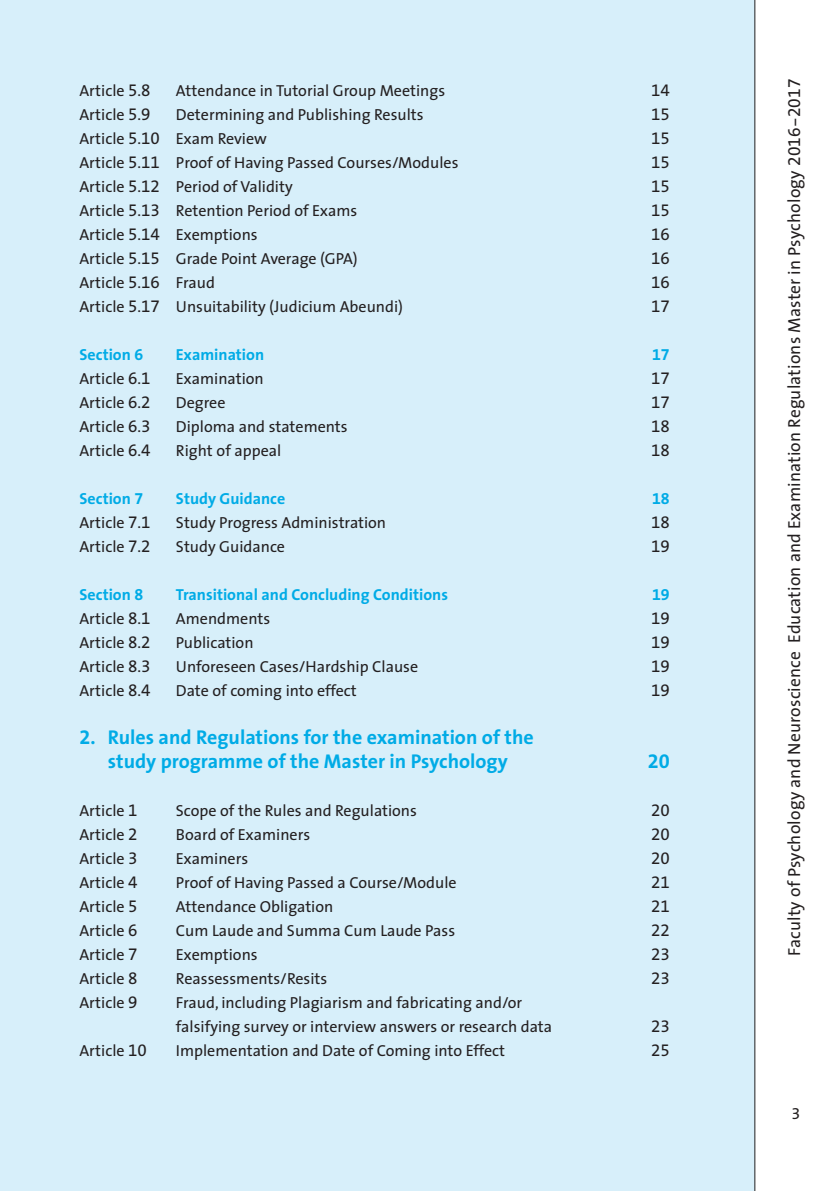
<style>
.page{position:relative;width:840px;height:1191px;background:#fff}
.page>*{position:absolute;margin:0;border:0;box-sizing:border-box;transform-origin:0 0}
.t1{font:700 20px/24px "The Sans";color:#00abe6;text-align:center}
.t2{font:20px "The Sans Bold Expert";color:#00abe6}
.t3{font:17.4px "The Sans";letter-spacing:.01em;color:#231f20}
.t4{font:17px "The Sans Expert";color:#231f20}
.t5{font:16px/24px "The Sans";color:#231f20}
.t6{font:700 16px "The Sans";color:#00abe6}
.t7{font:16px "The Sans Bold Expert";color:#00abe6}
.t8{font:16px "The Sans Expert";color:#231f20}
.s1{font-family:"The Sans Expert";font-size:17px}
.s2{font-family:"The Sans Bold Expert";font-weight:400}
.s3{font-family:"The Sans Expert"}
</style>
<div class="page">
<div style="left:0;top:0;width:754px;height:1191px;background:#d7effa"></div>
<hr style="left:754px;top:0;width:1px;height:1191px;background:#231f20">
<p class="t5" style="left:79px;top:78px;width:72px">Article <span class="s1">5</span>.<span class="s1">8</span></p>
<p class="t5" style="left:176px;top:78px;width:270px">Attendance in Tutorial Group Meetings</p>
<p class="t4" style="left:650px;top:76px;width:20px">14</p>
<p class="t5" style="left:79px;top:102px;width:72px">Article <span class="s1">5</span>.<span class="s1">9</span></p>
<p class="t5" style="left:176px;top:102px;width:249px">Determining and Publishing Results</p>
<p class="t4" style="left:650px;top:100px;width:20px">15</p>
<p class="t5" style="left:79px;top:126px;width:189px">Article <span class="s1">5</span>.<span class="s1">10</span> Exam Review</p>
<p class="t4" style="left:650px;top:124px;width:20px">15</p>
<p class="t5" style="left:79px;top:150px;width:380px">Article <span class="s1">5</span>.<span class="s1">11</span> Proof of Having Passed Courses/Modules</p>
<p class="t4" style="left:650px;top:148px;width:20px">15</p>
<p class="t5" style="left:79px;top:174px;width:215px">Article <span class="s1">5</span>.<span class="s1">12</span> Period of Validity</p>
<p class="t4" style="left:650px;top:172px;width:20px">15</p>
<p class="t5" style="left:79px;top:198px;width:279px">Article <span class="s1">5</span>.<span class="s1">13</span> Retention Period of Exams</p>
<p class="t4" style="left:650px;top:196px;width:20px">15</p>
<p class="t5" style="left:79px;top:222px;width:180px">Article <span class="s1">5</span>.<span class="s1">14</span> Exemptions</p>
<p class="t4" style="left:650px;top:220px;width:20px">16</p>
<p class="t5" style="left:79px;top:246px;width:279px">Article <span class="s1">5</span>.<span class="s1">15</span> Grade Point Average (GPA)</p>
<p class="t4" style="left:650px;top:244px;width:20px">16</p>
<p class="t5" style="left:79px;top:270px;width:137px">Article <span class="s1">5</span>.<span class="s1">16</span> Fraud</p>
<p class="t4" style="left:650px;top:268px;width:20px">16</p>
<p class="t5" style="left:79px;top:294px;width:325px">Article <span class="s1">5</span>.<span class="s1">17</span> Unsuitability (Judicium Abeundi)</p>
<p class="t4" style="left:650px;top:292px;width:20px">17</p>
<p class="t6" style="left:79px;top:341px;width:65px">Section <span class="s2">6</span></p>
<p class="t6" style="left:176px;top:341px;width:90px">Examination</p>
<p class="t7" style="left:651px;top:341px;width:19px">17</p>
<p class="t5" style="left:79px;top:366px;width:72px">Article <span class="s1">6</span>.<span class="s1">1</span></p>
<p class="t5" style="left:176px;top:366px;width:89px">Examination</p>
<p class="t4" style="left:650px;top:364px;width:20px">17</p>
<p class="t5" style="left:79px;top:390px;width:72px">Article <span class="s1">6</span>.<span class="s1">2</span></p>
<p class="t5" style="left:176px;top:390px;width:51px">Degree</p>
<p class="t4" style="left:650px;top:388px;width:20px">17</p>
<p class="t5" style="left:79px;top:414px;width:72px">Article <span class="s1">6</span>.<span class="s1">3</span></p>
<p class="t5" style="left:176px;top:414px;width:173px">Diploma and statements</p>
<p class="t4" style="left:650px;top:412px;width:20px">18</p>
<p class="t5" style="left:79px;top:438px;width:72px">Article <span class="s1">6</span>.<span class="s1">4</span></p>
<p class="t5" style="left:176px;top:438px;width:107px">Right of appeal</p>
<p class="t4" style="left:650px;top:436px;width:20px">18</p>
<p class="t6" style="left:79px;top:485px;width:65px">Section <span class="s2">7</span></p>
<p class="t6" style="left:176px;top:485px;width:111px">Study Guidance</p>
<p class="t7" style="left:651px;top:485px;width:19px">18</p>
<p class="t5" style="left:79px;top:510px;width:72px">Article <span class="s1">7</span>.<span class="s1">1</span></p>
<p class="t5" style="left:176px;top:510px;width:212px">Study Progress Administration</p>
<p class="t4" style="left:650px;top:508px;width:20px">18</p>
<p class="t5" style="left:79px;top:534px;width:72px">Article <span class="s1">7</span>.<span class="s1">2</span></p>
<p class="t5" style="left:176px;top:534px;width:111px">Study Guidance</p>
<p class="t4" style="left:650px;top:532px;width:20px">19</p>
<p class="t6" style="left:79px;top:581px;width:65px">Section <span class="s2">8</span></p>
<p class="t6" style="left:176px;top:581px;width:273px">Transitional and Concluding Conditions</p>
<p class="t7" style="left:651px;top:581px;width:19px">19</p>
<p class="t5" style="left:79px;top:606px;width:72px">Article <span class="s1">8</span>.<span class="s1">1</span></p>
<p class="t5" style="left:176px;top:606px;width:96px">Amendments</p>
<p class="t4" style="left:650px;top:604px;width:20px">19</p>
<p class="t5" style="left:79px;top:630px;width:72px">Article <span class="s1">8</span>.<span class="s1">2</span></p>
<p class="t5" style="left:176px;top:630px;width:79px">Publication</p>
<p class="t4" style="left:650px;top:628px;width:20px">19</p>
<p class="t5" style="left:79px;top:654px;width:72px">Article <span class="s1">8</span>.<span class="s1">3</span></p>
<p class="t5" style="left:176px;top:654px;width:244px">Unforeseen Cases/Hardship Clause</p>
<p class="t4" style="left:650px;top:652px;width:20px">19</p>
<p class="t5" style="left:79px;top:678px;width:72px">Article <span class="s1">8</span>.<span class="s1">4</span></p>
<p class="t5" style="left:176px;top:678px;width:182px">Date of coming into effect</p>
<p class="t4" style="left:650px;top:676px;width:20px">19</p>
<p class="t1" style="left:79px;top:725px;width:455px"><span class="s2">2</span>. Rules and Regulations for the examination of the study programme of the Master in Psychology</p>
<p class="t2" style="left:647px;top:745px;width:23px">20</p>
<p class="t5" style="left:79px;top:798px;width:59px">Article <span class="s1">1</span></p>
<p class="t5" style="left:176px;top:798px;width:242px">Scope of the Rules and Regulations</p>
<p class="t4" style="left:650px;top:796px;width:20px">20</p>
<p class="t5" style="left:79px;top:822px;width:59px">Article <span class="s1">2</span></p>
<p class="t5" style="left:176px;top:822px;width:136px">Board of Examiners</p>
<p class="t4" style="left:650px;top:820px;width:20px">20</p>
<p class="t5" style="left:79px;top:846px;width:59px">Article <span class="s1">3</span></p>
<p class="t5" style="left:176px;top:846px;width:74px">Examiners</p>
<p class="t4" style="left:650px;top:844px;width:20px">20</p>
<p class="t5" style="left:79px;top:870px;width:59px">Article <span class="s1">4</span></p>
<p class="t5" style="left:176px;top:870px;width:282px">Proof of Having Passed a Course/Module</p>
<p class="t4" style="left:650px;top:868px;width:20px">21</p>
<p class="t5" style="left:79px;top:894px;width:59px">Article <span class="s1">5</span></p>
<p class="t5" style="left:176px;top:894px;width:159px">Attendance Obligation</p>
<p class="t4" style="left:650px;top:892px;width:20px">21</p>
<p class="t5" style="left:79px;top:918px;width:59px">Article <span class="s1">6</span></p>
<p class="t5" style="left:176px;top:918px;width:280px">Cum Laude and Summa Cum Laude Pass</p>
<p class="t4" style="left:650px;top:916px;width:20px">22</p>
<p class="t5" style="left:79px;top:942px;width:59px">Article <span class="s1">7</span></p>
<p class="t5" style="left:176px;top:942px;width:83px">Exemptions</p>
<p class="t4" style="left:650px;top:940px;width:20px">23</p>
<p class="t5" style="left:79px;top:966px;width:59px">Article <span class="s1">8</span></p>
<p class="t5" style="left:176px;top:966px;width:153px">Reassessments/Resits</p>
<p class="t4" style="left:650px;top:964px;width:20px">23</p>
<p class="t5" style="left:79px;top:990px;width:59px">Article <span class="s1">9</span></p>
<p class="t5" style="left:176px;top:990px;width:377px">Fraud, including Plagiarism and fabricating and/or falsifying survey or interview answers or research data</p>
<p class="t4" style="left:650px;top:1012px;width:20px">23</p>
<p class="t5" style="left:79px;top:1038px;width:69px">Article <span class="s1">10</span></p>
<p class="t5" style="left:176px;top:1038px;width:330px">Implementation and Date of Coming into Effect</p>
<p class="t4" style="left:650px;top:1036px;width:20px">25</p>
<p class="t3" style="left:779px;top:955px;width:878px;rotate:-90deg">Faculty of Psychology and Neuroscience Education and Examination Regulations Master in Psychology <span class="s3">2016-2017</span></p>
<p class="t8" style="left:791px;top:1100px;width:10px">3</p>
</div>
